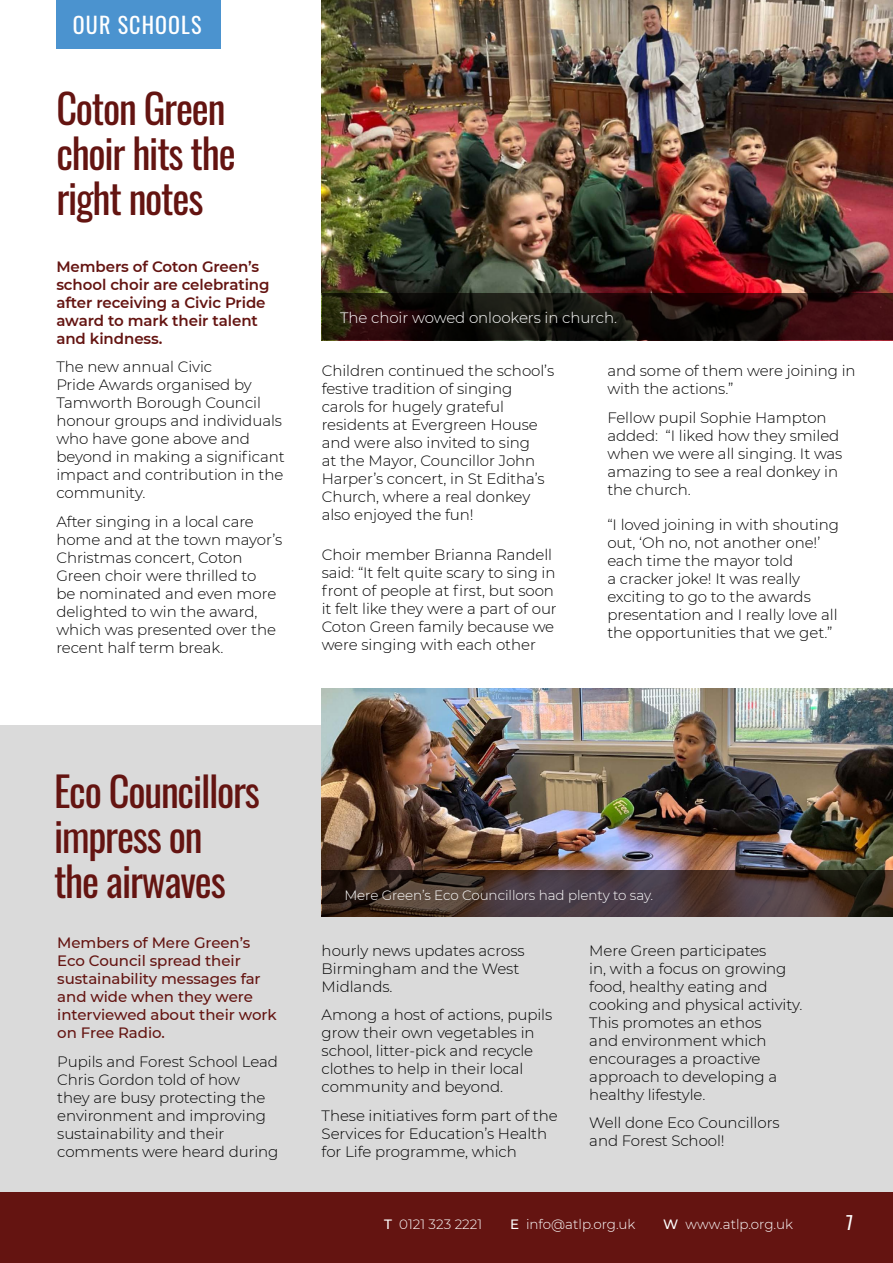
<style>
.page{position:relative;width:893px;height:1263px;background:#fff}
.page>*{position:absolute;margin:0;border:0;box-sizing:border-box;transform-origin:0 0}
.t1{font:40.5px/45px "Oswald";letter-spacing:-.03em;color:#641411}
.t2{font:22.05px "Oswald";letter-spacing:.05em;color:#fff}
.t3{font:18px "Oswald";color:#fff}
.t4{font:300 15px/18px "Montserrat";letter-spacing:-.005em;color:#000}
.t5{font:500 15px/18px "Montserrat";letter-spacing:-.005em;color:#641411}
.t6{font:600 15px/18px "Montserrat";letter-spacing:-.005em;color:#641411}
.t7{font:300 15px "Montserrat";letter-spacing:-.005em;color:#fff}
.t8{font:300 13.5px "Montserrat";letter-spacing:-.005em;color:#fff}
.s1{font-weight:500}
</style>
<div class="page">
<div style="left:0;top:725px;width:893px;height:476px;background:#dadada"></div>
<img style="left:322px;top:0;width:571px;height:294px">
<svg style="left:322px;top:294px;width:571px;height:46px;background:#1e0f0c"></svg>
<div style="left:0;top:1193px;width:893px;height:70px;background:#641411"></div>
<div style="left:56px;top:0;width:165px;height:48px;background:#4b93cf"></div>
<img style="left:322px;top:689px;width:571px;height:181px">
<svg style="left:322px;top:870px;width:571px;height:47px;background:#433331"></svg>
<h2 class="t2" style="left:73px;top:5px;width:130px">OUR SCHOOLS</h2>
<h1 class="t1" style="left:56px;top:82px;width:181px">Coton Green choir hits the right notes</h1>
<p class="t6" style="left:56px;top:257px;width:215px">Members of Coton Green’s school choir are celebrating after receiving a Civic Pride award to mark their talent and kindness.</p>
<p class="t4" style="left:56px;top:358px;width:230px">The new annual Civic<br>Pride Awards organised by<br>Tamworth Borough Council honour groups and individuals who have gone above and beyond in making a significant impact and contribution in the community.</p>
<p class="t4" style="left:56px;top:512px;width:227px">After singing in a local care home and at the town mayor’s<br>Christmas concert, Coton<br>Green choir were thrilled to<br>be nominated and even more delighted to win the award, which was presented over the recent half term break.</p>
<p class="t7" style="left:340px;top:307px;width:278px">The choir wowed onlookers in church.</p>
<p class="t4" style="left:322px;top:362px;width:234px">Children continued the school’s festive tradition of singing carols for hugely grateful residents at Evergreen House and were also invited to sing<br>at the Mayor, Councillor John<br>Harper’s concert, in St Editha’s<br>Church, where a real donkey also enjoyed the fun!</p>
<p class="t4" style="left:322px;top:545px;width:237px">Choir member Brianna Randell said: “It felt quite scary to sing in front of people at first, but soon it felt like they were a part of our<br>Coton Green family because we were singing with each other</p>
<p class="t4" style="left:607px;top:362px;width:250px">and some of them were joining in with the actions.”</p>
<p class="t4" style="left:607px;top:408px;width:237px">Fellow pupil Sophie Hampton added: “I liked how they smiled when we were all singing. It was amazing to see a real donkey in the church.</p>
<p class="t4" style="left:607px;top:515px;width:233px">“I loved joining in with shouting out, ‘Oh no, not another one!’ each time the mayor told<br>a cracker joke! It was really exciting to go to the awards presentation and I really love all the opportunities that we get.”</p>
<h1 class="t1" style="left:54px;top:765px;width:208px">Eco Councillors impress on<br>the airwaves</h1>
<p class="t5" style="left:57px;top:933px;width:221px">Members of Mere Green’s<br>Eco Council spread their sustainability messages far and wide when they were interviewed about their work on Free Radio.</p>
<p class="t4" style="left:57px;top:1052px;width:223px">Pupils and Forest School Lead<br>Chris Gordon told of how<br>they are busy protecting the environment and improving sustainability and their comments were heard during</p>
<p class="t8" style="left:344px;top:886px;width:310px">Mere Green’s Eco Councillors had plenty to say.</p>
<p class="t4" style="left:322px;top:941px;width:204px">hourly news updates across<br>Birmingham and the West<br>Midlands.</p>
<p class="t4" style="left:322px;top:1005px;width:232px">Among a host of actions, pupils grow their own vegetables in school, litter-pick and recycle clothes to help in their local community and beyond.</p>
<p class="t4" style="left:322px;top:1106px;width:238px">These initiatives form part of the<br>Services for Education’s Health for Life programme, which</p>
<p class="t4" style="left:589px;top:941px;width:215px">Mere Green participates<br>in, with a focus on growing food, healthy eating and cooking and physical activity.<br>This promotes an ethos<br>and environment which encourages a proactive approach to developing a healthy lifestyle.</p>
<p class="t4" style="left:589px;top:1113px;width:192px">Well done Eco Councillors and Forest School!</p>
<p class="t8" style="left:384px;top:1215px;width:99px"><span class="s1">T</span> 0121 323 2221</p>
<p class="t8" style="left:510px;top:1215px;width:127px"><span class="s1">E</span> info@atlp.org.uk</p>
<p class="t8" style="left:663px;top:1215px;width:131px"><span class="s1">W</span> www.atlp.org.uk</p>
<p class="t3" style="left:846px;top:1207px;width:8px">7</p>
</div>
